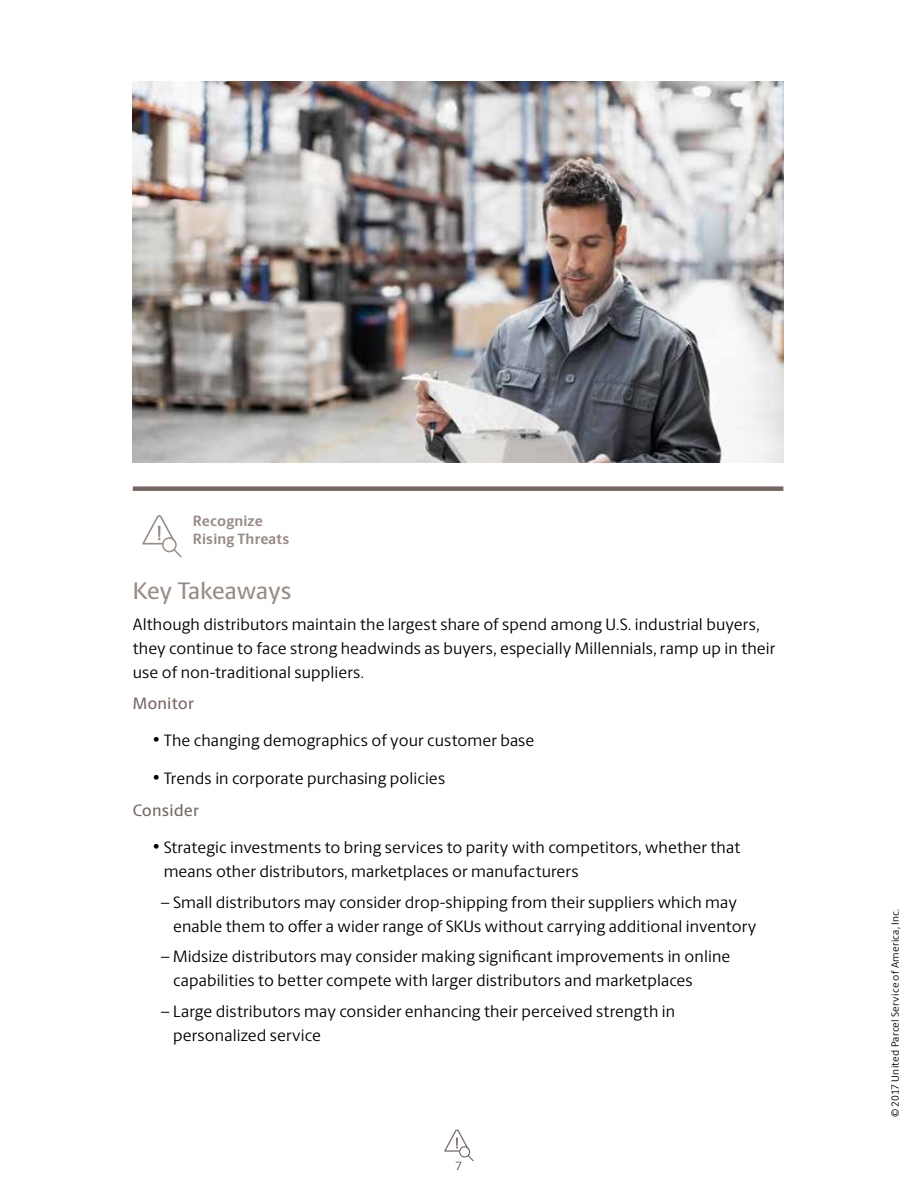
<style>
.page{position:relative;width:918px;height:1188px;background:#fff}
.page>*{position:absolute;margin:0;border:0;box-sizing:border-box;transform-origin:0 0}
.t1{font:500 24px "UPS Berlingske Sans";letter-spacing:-.015em;color:#998c87}
.t2{font:16.5px/24px "UPS Berlingske Sans";letter-spacing:.005em;color:#000}
.t3{font:500 16.5px "UPS Berlingske Sans";letter-spacing:.005em;color:#766661}
.t4{font:700 15px/18px "UPS Berlingske Sans";letter-spacing:.01em;color:#998c87}
.t5{font:500 12px "UPS Berlingske Sans";color:#766661}
.t6{font:10.5px "UPS Berlingske Sans";letter-spacing:.025em;color:#000}
.s1{font-weight:200;font-size:13.5px}
.s2{font-weight:500;color:#766661}
</style>
<div class="page">
<svg style="left:142px;top:515px;width:40px;height:42px"></svg>
<div style="left:133px;top:486px;width:650px;height:5px;background:#766661"></div>
<img style="left:133px;top:81px;width:650px;height:381px">
<svg style="left:444px;top:1130px;width:30px;height:31px"></svg>
<p class="t4" style="left:193px;top:512px;width:98px">Recognize<br>Rising Threats</p>
<h1 class="t1" style="left:133px;top:572px;width:160px">Key Takeaways</h1>
<p class="t2" style="left:133px;top:612px;width:644px">Although distributors maintain the largest share of spend among U.S. industrial buyers, they continue to face strong headwinds as buyers, especially Millennials, ramp up in their use of non-traditional suppliers.</p>
<p class="t3" style="left:133px;top:690px;width:63px">Monitor</p>
<p class="t2" style="left:153px;top:727px;width:383px"><span class="s1">•</span> The changing demographics of your customer base</p>
<p class="t2" style="left:133px;top:761px;width:314px;line-height:32.2px;text-indent:20px"><span class="s1">•</span> Trends in corporate purchasing policies<br><span class="s2">Consider</span></p>
<p class="t2" style="left:164px;top:835px;width:578px;text-indent:-11px"><span class="s1">•</span> Strategic investments to bring services to parity with competitors, whether that means other distributors, marketplaces or manufacturers</p>
<p class="t2" style="left:173px;top:889px;width:585px;text-indent:-12px">– Small distributors may consider drop-shipping from their suppliers which may enable them to offer a wider range of SKUs without carrying additional inventory</p>
<p class="t2" style="left:173px;top:944px;width:559px;text-indent:-12px">– Midsize distributors may consider making significant improvements in online capabilities to better compete with larger distributors and marketplaces</p>
<p class="t2" style="left:173px;top:999px;width:504px;text-indent:-12px">– Large distributors may consider enhancing their perceived strength in personalized service</p>
<p class="t5" style="left:456px;top:1156px;width:8px">7</p>
<p class="t6" style="left:888px;top:1117px;width:210px;rotate:-90deg">© 2017 United Parcel Service of America, Inc.</p>
</div>
